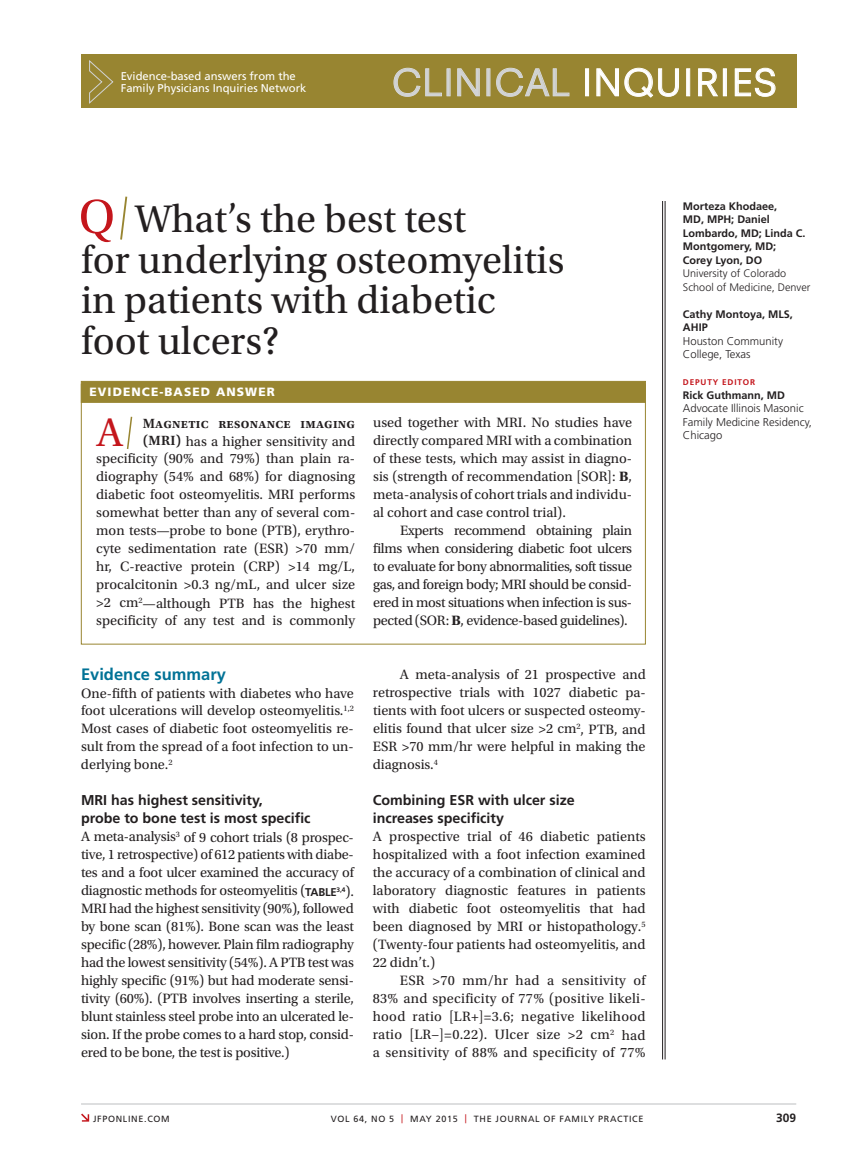
<style>
.page{position:relative;width:851px;height:1161px;background:#fff}
.page>*{position:absolute;margin:0;border:0;box-sizing:border-box;transform-origin:0 0}
.t1{font:42px "Utopia Std";color:#c4161c}
.t2{font:40.5px/40.5px "Utopia Std";color:#231f20}
.t3{font:36px "Neuzeit SLT Std";letter-spacing:.025em;color:#fff}
.t4{font:700 16.5px "Frutiger LT Std";color:#007296}
.t5{font:14.25px/18px "Utopia Std";color:#231f20;text-align:justify}
.t6{font:700 14.25px/18px "Frutiger LT Std";color:#231f20}
.t7{font:600 14.1px "Utopia Std";letter-spacing:.02em;color:#231f20}
.t8{font:900 12px "Frutiger LT Std";letter-spacing:.09em;color:#fff}
.t9{font:700 12px "Frutiger LT Std";color:#231f20}
.t10{font:300 11.25px/13.5px "Frutiger LT Std";color:#231f20}
.t11{font:11.25px/12.1px "Frutiger LT Std";color:#fff}
.t12{font:700 10.8px/13.5px "Frutiger LT Std";color:#231f20}
.t13{font:300 10.8px/13.5px "Frutiger LT Std";color:#231f20}
.t14{font:9px "Frutiger LT Std";letter-spacing:.075em;color:#231f20}
.t15{font:700 8.25px "Frutiger LT Std";letter-spacing:.1em;color:#c4161c}
.s1{color:#d1d3d4}
.s2{font-weight:600;font-size:14.1px}
.s3{font-family:"Frutiger LT Std";font-weight:700;font-size:11.25px}
.s4{font-weight:700}
.s5{color:#c4161c}
</style>
<div class="page">
<hr style="left:664px;top:201px;width:1px;height:858px;background:#231f20">
<hr style="left:662px;top:201px;width:1px;height:858px;background:#231f20">
<hr style="left:81px;top:1104px;width:715px;height:1px;background:#bcbec0">
<div style="left:81px;top:54px;width:715px;height:54px;background:#988531"></div>
<svg style="left:89px;top:60px;width:25px;height:44px"></svg>
<svg style="left:81px;top:1114px;width:8px;height:8px"></svg>
<svg style="left:81px;top:199px;width:32px;height:43px"></svg>
<svg style="left:120px;top:196px;width:8px;height:44px"></svg>
<svg style="left:393px;top:68px;width:49px;height:29px"></svg>
<svg style="left:457px;top:68px;width:22px;height:28px"></svg>
<svg style="left:496px;top:68px;width:73px;height:29px"></svg>
<div style="left:585px;top:69px;width:3px;height:27px;border:1px solid #fff"></div>
<svg style="left:596px;top:68px;width:82px;height:30px"></svg>
<div style="left:686px;top:69px;width:3px;height:27px;border:1px solid #fff"></div>
<svg style="left:698px;top:68px;width:20px;height:28px"></svg>
<div style="left:723px;top:69px;width:3px;height:27px;border:1px solid #fff"></div>
<svg style="left:735px;top:68px;width:40px;height:29px"></svg>
<div style="left:81px;top:381px;width:564px;height:22px;background:#988531;border:1px solid #988531"></div>
<div style="left:81px;top:384px;width:564px;height:260px;border:1px solid #988531"></div>
<svg style="left:126px;top:416px;width:7px;height:33px"></svg>
<p class="t11" style="left:121px;top:70px;width:187px">Evidence-based answers from the<br>Family Physicians Inquiries Network</p>
<h3 class="t3" style="left:392px;top:61px;width:387px"><span class="s1">CLINICAL</span> INQUIRIES</h3>
<h2 class="t2" style="left:81px;top:200px;width:485px;text-indent:54px">What’s the best test<br>for underlying osteomyelitis in patients with diabetic foot ulcers?</h2>
<p class="t8" style="left:89px;top:385px;width:187px">EVIDENCE-BASED ANSWER</p>
<h1 class="t1" style="left:97px;top:410px;width:28px">A</h1>
<p class="t7" style="left:143px;top:415px;width:214px">Magnetic resonance imaging</p>
<p class="t5" style="left:96px;top:432px;width:260px;text-indent:46px"><span class="s2">(MRI)</span> has a higher sensitivity and specificity (90% and 79%) than plain ra&shy;diography (54% and 68%) for diagnosing diabetic foot osteomyelitis. MRI performs somewhat better than any of several com&shy;mon tests—probe to bone (PTB), erythro&shy;cyte sedimentation rate (ESR) &gt;70 mm/ hr, C-reactive protein (CRP) &gt;14 mg/L, procalcitonin &gt;0.3 ng/mL, and ulcer size &gt;2 cm<sup>2</sup>—although PTB has the highest specificity of any test and is commonly</p>
<p class="t4" style="left:81px;top:664px;width:146px">Evidence summary</p>
<p class="t5" style="left:81px;top:684px;width:274px">One-fifth of patients with diabetes who have foot ulcerations will develop osteomyelitis.<sup>1,2<br></sup>Most cases of diabetic foot osteomyelitis re&shy;sult from the spread of a foot infection to un&shy;derlying bone.<sup>2</sup></p>
<p class="t6" style="left:81px;top:792px;width:231px">MRI has highest sensitivity,<br>probe to bone test is most specific</p>
<p class="t5" style="left:81px;top:828px;width:274px">A meta-analysis<sup>3</sup> of 9 cohort trials (8 prospec&shy;tive, 1 retrospective) of 612 patients with diabe&shy;tes and a foot ulcer examined the accuracy of diagnostic methods for osteomyelitis (<span class="s3">TABLe</span><sup>3,4</sup>).<br>MRI had the highest sensitivity (90%), followed by bone scan (81%). Bone scan was the least specific (28%), however. Plain film radiography had the lowest sensitivity (54%). A PTB test was highly specific (91%) but had moderate sensi&shy;tivity (60%). (PTB involves inserting a sterile, blunt stainless steel probe into an ulcerated le&shy;sion. If the probe comes to a hard stop, consid&shy;ered to be bone, the test is positive.)</p>
<p class="t5" style="left:373px;top:414px;width:260px">used together with MRI. No studies have directly compared MRI with a combination of these tests, which may assist in diagno&shy;sis (strength of recommendation [SOR]: <span class="s4">B</span>, meta-analysis of cohort trials and individu&shy;al cohort and case control trial).</p>
<p class="t5" style="left:373px;top:522px;width:260px;text-indent:27px">Experts recommend obtaining plain films when considering diabetic foot ulcers to evaluate for bony abnormalities, soft tissue gas, and foreign body; MRI should be consid&shy;ered in most situations when infection is sus&shy;pected (SOR: <span class="s4">B</span>, evidence-based guidelines).</p>
<p class="t5" style="left:373px;top:666px;width:274px;text-indent:27px">A meta-analysis of 21 prospective and retrospective trials with 1027 diabetic pa&shy;tients with foot ulcers or suspected osteomy&shy;elitis found that ulcer size &gt;2 cm<sup>2</sup>, PTB, and ESR &gt;70 mm/hr were helpful in making the diagnosis.<sup>4</sup></p>
<p class="t6" style="left:373px;top:792px;width:203px">Combining ESR with ulcer size increases specificity</p>
<p class="t5" style="left:373px;top:828px;width:274px">A prospective trial of 46 diabetic patients hospitalized with a foot infection examined the accuracy of a combination of clinical and laboratory diagnostic features in patients with diabetic foot osteomyelitis that had been diagnosed by MRI or histopathology.<sup>5 </sup>(Twenty-four patients had osteomyelitis, and 22 didn’t.)</p>
<p class="t5" style="left:373px;top:972px;width:274px;text-indent:27px">ESR &gt;70 mm/hr had a sensitivity of 83% and specificity of 77% (positive likeli&shy;hood ratio [LR+]=3.6; negative likelihood ratio [LR−]=0.22). Ulcer size &gt;2 cm<sup>2</sup> had a sensitivity of 88% and specificity of 77%</p>
<p class="t12" style="left:683px;top:199px;width:124px">Morteza Khodaee,<br>MD, MPH; Daniel<br>Lombardo, MD; Linda C.<br>Montgomery, MD;<br>Corey Lyon, DO</p>
<p class="t13" style="left:683px;top:267px;width:129px">University of Colorado<br>School of Medicine, Denver</p>
<p class="t12" style="left:683px;top:307px;width:111px">Cathy Montoya, MLS,<br>AHIP</p>
<p class="t10" style="left:683px;top:334px;width:102px">Houston Community<br>College, Texas</p>
<p class="t15" style="left:683px;top:378px;width:74px">deputy EDITOR</p>
<p class="t12" style="left:683px;top:388px;width:104px">Rick Guthmann, MD</p>
<p class="t10" style="left:683px;top:402px;width:130px">Advocate Illinois Masonic<br>Family Medicine Residency,<br>Chicago</p>
<p class="t14" style="left:93px;top:1113px;width:41px">jfpon line</p>
<p class="t14" style="left:144px;top:1113px;width:27px">.com</p>
<p class="t14" style="left:331px;top:1113px;width:313px">Vol 64, No 5 <span class="s5">|</span> MAy 2015 <span class="s5">|</span> The Journal of Fami ly Practice</p>
<p class="t9" style="left:776px;top:1111px;width:22px">309</p>
</div>
